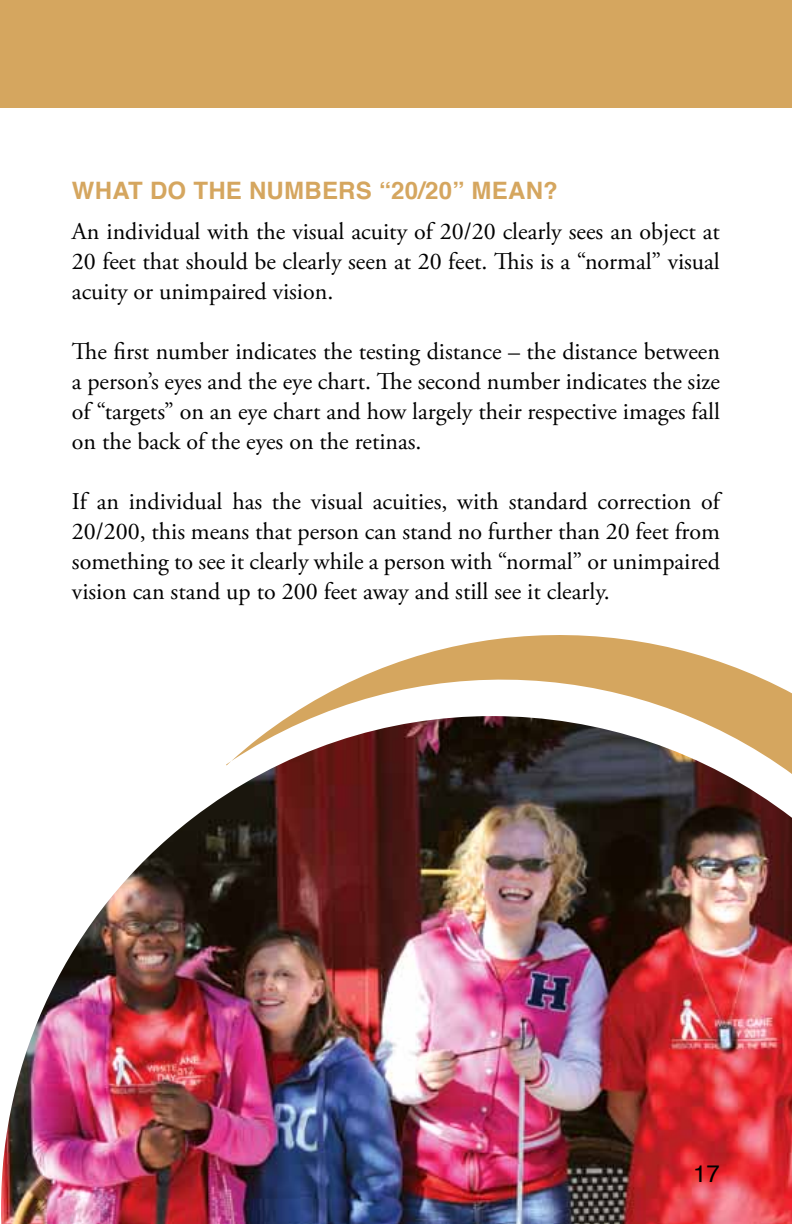
<style>
.page{position:relative;width:792px;height:1224px;background:#fff}
.page>*{position:absolute;margin:0;border:0;box-sizing:border-box;transform-origin:0 0}
.t1{font:24px/30px "Adobe Garamond Pro";color:#000;text-align:justify}
.t2{font:700 24px "Helvetica";letter-spacing:.01em;color:#d5a65f}
.t3{font:24px "Helvetica";color:#000}
</style>
<div class="page">
<svg style="left:289px;top:635px;width:503px;height:81px"></svg>
<img style="left:1px;top:716px;width:791px;height:508px">
<div style="left:0;top:0;width:792px;height:108px;background:#d5a65f"></div>
<p class="t2" style="left:72px;top:171px;width:487px">WHAT DO THE NUMBERS “20/20” MEAN?</p>
<p class="t1" style="left:72px;top:217px;width:649px">An individual with the visual acuity of 20/20 clearly sees an object at 20 feet that should be clearly seen at 20 feet. This is a “normal” visual acuity or unimpaired vision.</p>
<p class="t1" style="left:72px;top:337px;width:650px">The first number indicates the testing distance – the distance between a person’s eyes and the eye chart. The second number indicates the size of “targets” on an eye chart and how largely their respective images fall on the back of the eyes on the retinas.</p>
<p class="t1" style="left:72px;top:487px;width:650px">If an individual has the visual acuities, with standard correction of 20/200, this means that person can stand no further than 20 feet from something to see it clearly while a person with “normal” or unimpaired vision can stand up to 200 feet away and still see it clearly.</p>
<p class="t3" style="left:693px;top:1155px;width:28px">17</p>
</div>
